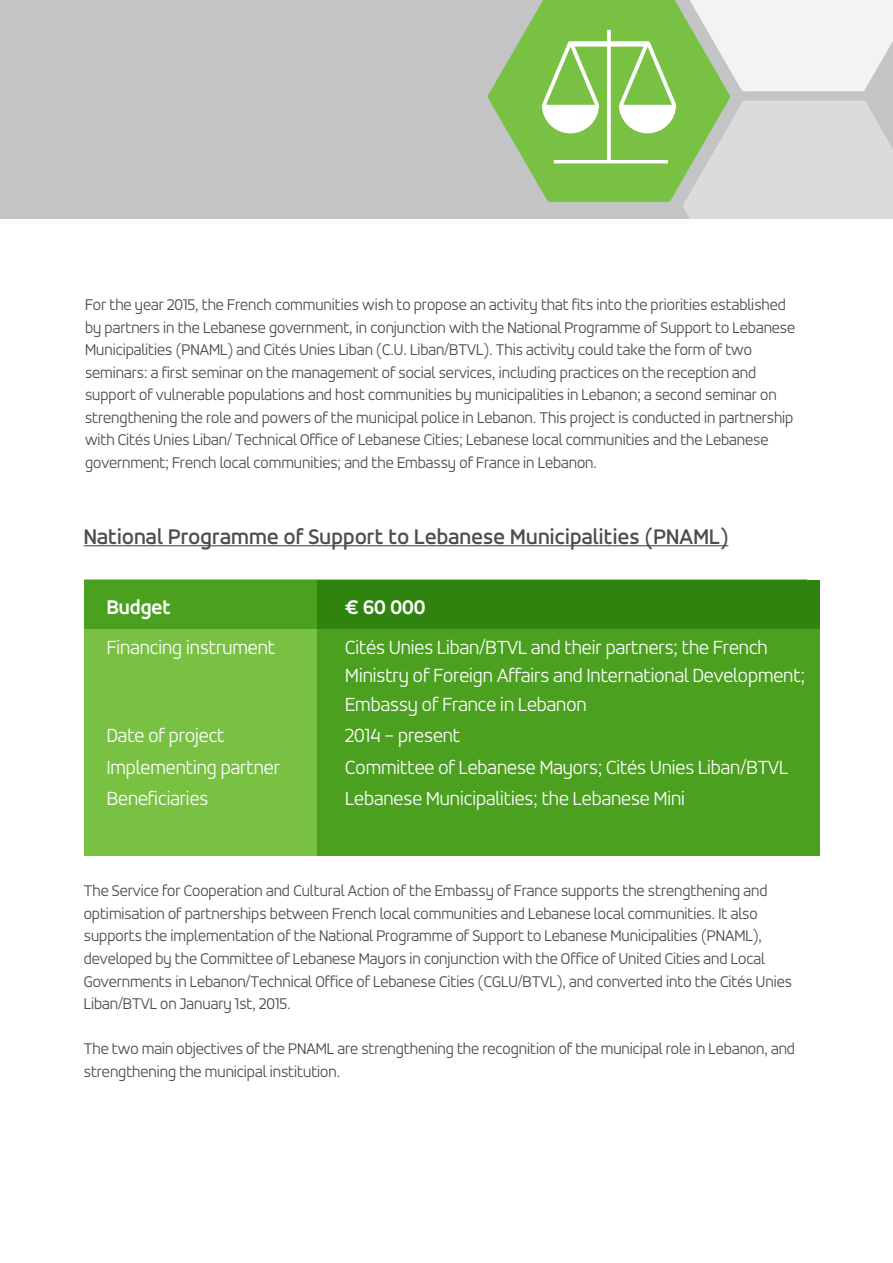
<style>
.page{position:relative;width:893px;height:1263px;background:#fff}
.page>*{position:absolute;margin:0;border:0;box-sizing:border-box;transform-origin:0 0}
.t1{font:500 22.5px "Accord Alt";letter-spacing:.01em;color:#4d4d4f}
.t2{font:700 21px "Accord Alt";color:#fff}
.t3{font:300 20.25px/28.5px "Accord Alt";color:#fff}
.t4{font:300 16.5px/22.5px "Accord Alt";color:#4d4d4f}
</style>
<div class="page">
<div style="left:0;top:0;width:893px;height:218px;background:#c2c4c6"></div>
<svg style="left:487px;top:0;width:243px;height:202px;fill:#78c143"></svg>
<svg style="left:682px;top:0;width:211px;height:91px;background:#e1e9de"></svg>
<svg style="left:683px;top:101px;width:210px;height:118px;background:#d0d7ce"></svg>
<svg style="left:542px;top:30px;width:134px;height:133px;background:#9cd175"></svg>
<hr style="left:84px;top:545px;width:644px;height:1px;background:#4d4d4f">
<div style="left:84px;top:580px;width:735px;height:275px;background:#78c143"></div>
<div style="left:317px;top:580px;width:502px;height:275px;background:#4ba020"></div>
<svg style="left:84px;top:580px;width:735px;height:48px;background:#378c14"></svg>
<p class="t4" style="left:85px;top:293px;width:712px">For the year 2015, the French communities wish to propose an activity that fits into the priorities established by partners in the Lebanese government, in conjunction with the National Programme of Support to Lebanese Municipalities (PNAML) and Cités Unies Liban (C.U. Liban/BTVL). This activity could take the form of two seminars: a first seminar on the management of social services, including practices on the reception and support of vulnerable populations and host communities by municipalities in Lebanon; a second seminar on strengthening the role and powers of the municipal police in Lebanon. This project is conducted in partnership with Cités Unies Liban/ Technical Office of Lebanese Cities; Lebanese local communities and the Lebanese government; French local communities; and the Embassy of France in Lebanon.</p>
<h1 class="t1" style="left:84px;top:523px;width:646px">National Programme of Support to Lebanese Municipalities (PNAML)</h1>
<p class="t2" style="left:107px;top:595px;width:65px">Budget</p>
<p class="t2" style="left:345px;top:595px;width:82px">€ 60 000</p>
<p class="t3" style="left:107px;top:633px;width:170px">Financing instrument</p>
<p class="t3" style="left:345px;top:633px;width:461px">Cités Unies Liban/BTVL and their partners; the French<br>Ministry of Foreign Affairs and International Development;<br>Embassy of France in Lebanon</p>
<p class="t3" style="left:107px;top:721px;width:119px">Date of project</p>
<p class="t3" style="left:345px;top:721px;width:116px">2014 – present</p>
<p class="t3" style="left:107px;top:753px;width:175px">Implementing partner</p>
<p class="t3" style="left:345px;top:753px;width:444px">Committee of Lebanese Mayors; Cités Unies Liban/BTVL</p>
<p class="t3" style="left:107px;top:784px;width:103px">Beneficiaries</p>
<p class="t3" style="left:345px;top:784px;width:341px">Lebanese Municipalities; the Lebanese Mini</p>
<p class="t4" style="left:84px;top:880px;width:710px">The Service for Cooperation and Cultural Action of the Embassy of France supports the strengthening and optimisation of partnerships between French local communities and Lebanese local communities. It also supports the implementation of the National Programme of Support to Lebanese Municipalities (PNAML), developed by the Committee of Lebanese Mayors in conjunction with the Office of United Cities and Local Governments in Lebanon/Technical Office of Lebanese Cities (CGLU/BTVL), and converted into the Cités Unies Liban/BTVL on January 1st, 2015.</p>
<p class="t4" style="left:84px;top:1037px;width:713px">The two main objectives of the PNAML are strengthening the recognition of the municipal role in Lebanon, and strengthening the municipal institution.</p>
</div>
